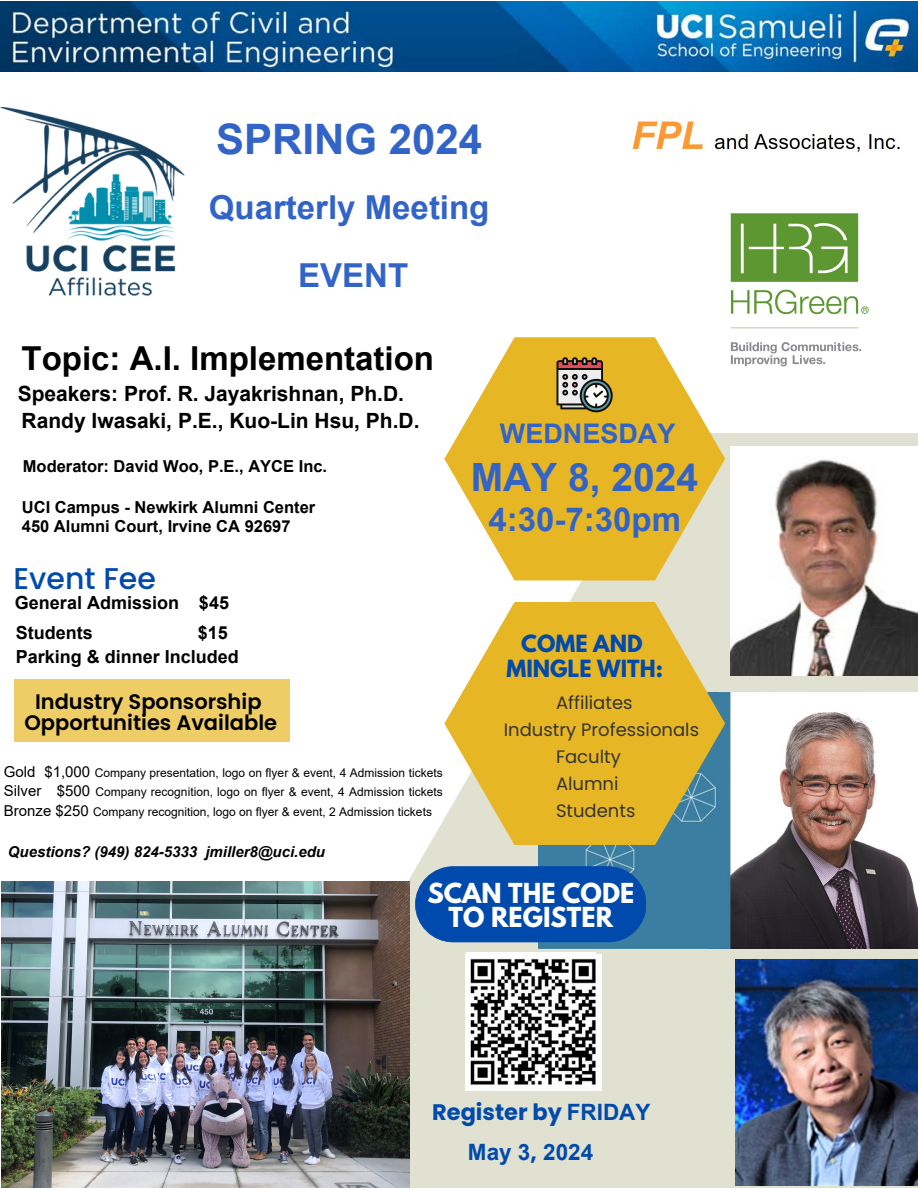
<style>
.page{position:relative;width:918px;height:1188px;background:#fff}
.page>*{position:absolute;margin:0;border:0;box-sizing:border-box;transform-origin:0 0}
.t1{font:700 42px "Arial";color:#3264c8}
.t2{font:700 39px "Arial";color:#3264c8}
.t3{font:700 33px "Arial";color:#3264c8}
.t4{font:700 33px "Arial";color:#000}
.t5{font:700 33px "Arial";color:#3264c8}
.t6{font:500 30px "Poppins";color:#004aad}
.t7{font:700 27px "Arial";color:#3264c8}
.t8{font:700 24.45px "League Spartan";color:#fff}
.t9{font:700 22.5px "Poppins";color:#004aad}
.t10{font:700 22.5px "Arial";color:#004aad}
.t11{font:700 21px/27.6px "Arial";color:#000}
.t12{font:600 21px/20.2px "Poppins";color:#000;text-align:center}
.t13{font:700 21px/25.8px "League Spartan";color:#004aad;text-align:center}
.t14{font:18px/27px "Poppins";color:#343434}
.t15{font:700 18px/29.4px "Arial";color:#000}
.t16{font:700 16.5px/19.8px "Arial";color:#000}
.t17{font:italic 700 15px "Arial";color:#000}
.t18{font:12px/19.8px "Arial";color:#000;text-align:justify}
.s1{font-style:inherit}
.s2{font-size:15px}
.s3{font-family:"Arial"}
.s4{font-family:"Poppins"}
</style>
<div class="page">
<svg style="left:244px;top:433px;width:674px;height:755px"></svg>
<img style="left:730px;top:446px;width:188px;height:230px">
<img style="left:730px;top:213px;width:139px;height:154px">
<svg style="left:444px;top:337px;width:281px;height:243px;fill:#e7b624"></svg>
<img style="left:0;top:107px;width:185px;height:189px">
<img style="left:539px;top:692px;width:379px;height:256px">
<svg style="left:415px;top:866px;width:231px;height:76px;background:#0a51ad"></svg>
<div style="left:466px;top:952px;width:130px;height:130px;background:#fff"></div>
<svg style="left:556px;top:357px;width:57px;height:55px;background:#9b8c72"></svg>
<div style="left:14px;top:680px;width:276px;height:62px;background:#ec6"></div>
<img style="left:1px;top:881px;width:408px;height:306px">
<svg style="left:444px;top:602px;width:281px;height:243px;background:#ddbc50"></svg>
<img style="left:736px;top:960px;width:182px;height:226px">
<img style="left:0;top:1px;width:918px;height:70px">
<img style="left:465px;top:955px;width:136px;height:135px">
<img style="left:632px;top:121px;width:268px;height:31px">
<h1 class="t1" style="left:216px;top:109px;width:268px">SPRING 2024</h1>
<h3 class="t3" style="left:209px;top:184px;width:282px">Quarterly Meeting</h3>
<h3 class="t5" style="left:298px;top:252px;width:112px">EVENT</h3>
<h3 class="t4" style="left:22px;top:336px;width:414px">Topic: A.I. Implementation</h3>
<h3 class="t11" style="left:18px;top:380px;width:403px">Speakers: Prof. R. Jayakrishnan, Ph.D.<br>Randy Iwasaki, P<span class="s1">.</span>E<span class="s1">.</span>, Kuo-Lin Hsu, Ph.D.</h3>
<h3 class="t16" style="left:23px;top:456px;width:306px">Moderator: David Woo, P.<span class="s1">E</span>., AYCE Inc.</h3>
<h3 class="t16" style="left:22px;top:497px;width:295px">UCI Campus - Newkirk Alumni Center<br>450 Alumni Court, Irvine CA 92697</h3>
<h3 class="t6" style="left:14px;top:557px;width:144px">Event Fee</h3>
<h3 class="t15" style="left:15px;top:589px;width:216px">General Admission $45<br>Students</h3>
<h3 class="t15" style="left:16px;top:621px;width:225px;line-height:23.7px;text-indent:182px">$15<br>Parking &amp; dinner Included</h3>
<p class="t12" style="left:24px;top:692px;width:254px">Industry Sponsorship<br>Opportunities Available</p>
<p class="t18" style="left:4px;top:762px;width:440px"><span class="s2">Gold $1,000</span> Company presentation, logo on flyer &amp; event, 4 Admission tickets <span class="s2">Silver $500</span> Company recognition, logo on flyer &amp; event, 4 Admission tickets <span class="s2">Bronze $250</span> Company recognition, logo on flyer &amp; event, 2 Admission tickets</p>
<p class="t17" style="left:8px;top:842px;width:319px">Questions? (949) 824-5333 jmiller8@uci.edu</p>
<h3 class="t7" style="left:500px;top:415px;width:177px">WEDNESDAY</h3>
<h2 class="t2" style="left:471px;top:449px;width:229px">MAY 8, 2024</h2>
<h3 class="t3" style="left:489px;top:496px;width:194px">4:30-7:30pm</h3>
<h3 class="t13" style="left:507px;top:633px;width:158px">COME AND<br>MINGLE WITH:</h3>
<h3 class="t14" style="left:504px;top:689px;width:197px;text-indent:52px">Affiliates<br>Industry Professionals</h3>
<h3 class="t14" style="left:556px;top:743px;width:81px">Faculty<br>Alumni<br>Students</h3>
<p class="t8" style="left:427px;top:881px;width:208px">SCAN THE CODE</p>
<p class="t8" style="left:448px;top:905px;width:166px">TO REGISTER</p>
<p class="t9" style="left:432px;top:1096px;width:220px">Register by <span class="s3">FRIDAY</span></p>
<p class="t10" style="left:468px;top:1136px;width:127px">May 3<span class="s4">,</span> 2024</p>
</div>
